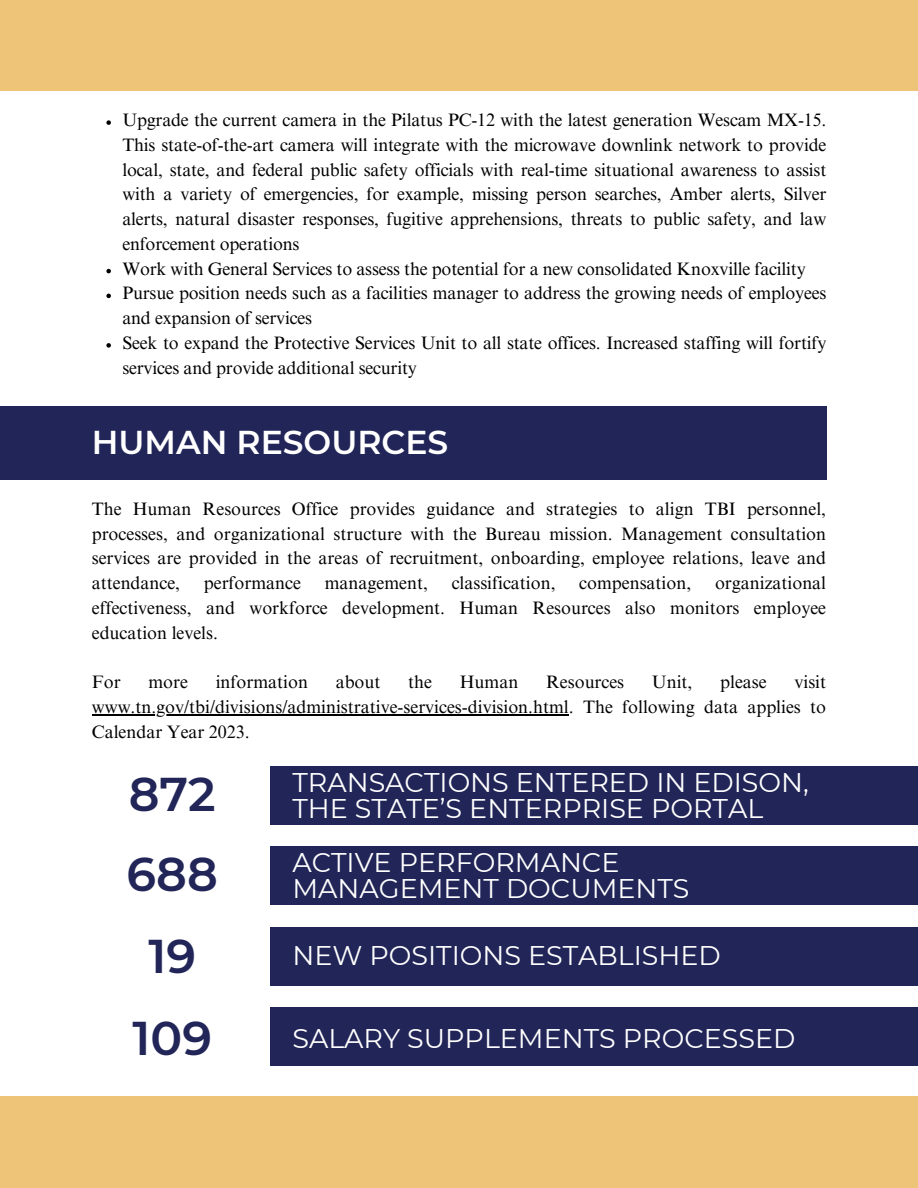
<style>
.page{position:relative;width:918px;height:1188px;background:#edc478}
.page>*{position:absolute;margin:0;border:0;box-sizing:border-box;transform-origin:0 0}
.t1{font:600 47.25px "Montserrat";color:#212557}
.t2{font:600 33px "Montserrat";color:#fff}
.t3{font:27px/25.8px "Montserrat";color:#fff}
.t4{font:18px/24.8px "Times NRMT Pro";letter-spacing:-.01em;color:#000;text-align:justify}
</style>
<div class="page">
<div style="left:0;top:92px;width:918px;height:1004px;background:#fff"></div>
<hr style="left:92px;top:714px;width:477px;height:1px;background:#000">
<div style="left:0;top:407px;width:826px;height:73px;background:#212557"></div>
<div style="left:270px;top:766px;width:648px;height:59px;background:#212557"></div>
<svg style="left:106px;top:120px;width:5px;height:5px"></svg>
<svg style="left:106px;top:269px;width:5px;height:4px"></svg>
<svg style="left:106px;top:294px;width:5px;height:4px"></svg>
<svg style="left:106px;top:343px;width:5px;height:5px"></svg>
<div style="left:270px;top:846px;width:648px;height:59px;background:#212557"></div>
<div style="left:270px;top:927px;width:648px;height:59px;background:#212557"></div>
<div style="left:270px;top:1007px;width:648px;height:59px;background:#212557"></div>
<p class="t4" style="left:122px;top:110px;width:705px">Upgrade the current camera in the Pilatus PC-12 with the latest generation Wescam MX-15.<br>This state-of-the-art camera will integrate with the microwave downlink network to provide local, state, and federal public safety officials with real-time situational awareness to assist with a variety of emergencies, for example, missing person searches, Amber alerts, Silver alerts, natural disaster responses, fugitive apprehensions, threats to public safety, and law enforcement operations</p>
<p class="t4" style="left:122px;top:258px;width:685px">Work with General Services to assess the potential for a new consolidated Knoxville facility</p>
<p class="t4" style="left:122px;top:283px;width:705px">Pursue position needs such as a facilities manager to address the growing needs of employees and expansion of services</p>
<p class="t4" style="left:122px;top:332px;width:705px">Seek to expand the Protective Services Unit to all state offices. Increased staffing will fortify services and provide additional security</p>
<p class="t2" style="left:92px;top:422px;width:358px">HUMAN RESOURCES</p>
<p class="t4" style="left:92px;top:499px;width:736px">The Human Resources Office provides guidance and strategies to align TBI personnel, processes, and organizational structure with the Bureau mission. Management consultation services are provided in the areas of recruitment, onboarding, employee relations, leave and attendance,</p>
<p class="t4" style="left:92px;top:573px;width:736px;text-indent:623px">organizational effectiveness, and workforce development. Human Resources also monitors employee education levels.</p>
<p class="t4" style="left:92px;top:672px;width:30px">For</p>
<p class="t4" style="left:148px;top:672px;width:41px">more</p>
<p class="t4" style="left:216px;top:672px;width:94px">information</p>
<p class="t4" style="left:336px;top:672px;width:46px">about</p>
<p class="t4" style="left:408px;top:672px;width:25px">the</p>
<p class="t4" style="left:460px;top:672px;width:60px">Human</p>
<p class="t4" style="left:546px;top:672px;width:80px">Resources</p>
<p class="t4" style="left:652px;top:672px;width:42px">Unit,</p>
<p class="t4" style="left:720px;top:672px;width:48px">please</p>
<p class="t4" style="left:204px;top:573px;width:99px">performance</p>
<p class="t4" style="left:325px;top:573px;width:105px">management,</p>
<p class="t4" style="left:452px;top:573px;width:105px">classification,</p>
<p class="t4" style="left:579px;top:573px;width:113px">compensation,</p>
<p class="t4" style="left:92px;top:672px;width:736px;text-indent:703px">visit www.tn.gov/tbi/divisions/administrative-services-division.html. The following data applies to Calendar Year 2023.</p>
<p class="t1" style="left:129px;top:765px;width:89px">872</p>
<p class="t3" style="left:292px;top:769px;width:518px">TRANSACTIONS ENTERED IN EDISON,<br>THE STATE’S ENTERPRISE PORTAL</p>
<p class="t1" style="left:127px;top:846px;width:93px">688</p>
<p class="t3" style="left:292px;top:850px;width:399px">ACTIVE PERFORMANCE<br>MANAGEMENT DOCUMENTS</p>
<p class="t1" style="left:148px;top:927px;width:49px">19</p>
<p class="t3" style="left:292px;top:942px;width:430px">NEW POSITIONS ESTABLISHED</p>
<p class="t1" style="left:133px;top:1009px;width:81px">109</p>
<p class="t3" style="left:292px;top:1025px;width:504px">SALARY SUPPLEMENTS PROCESSED</p>
</div>
